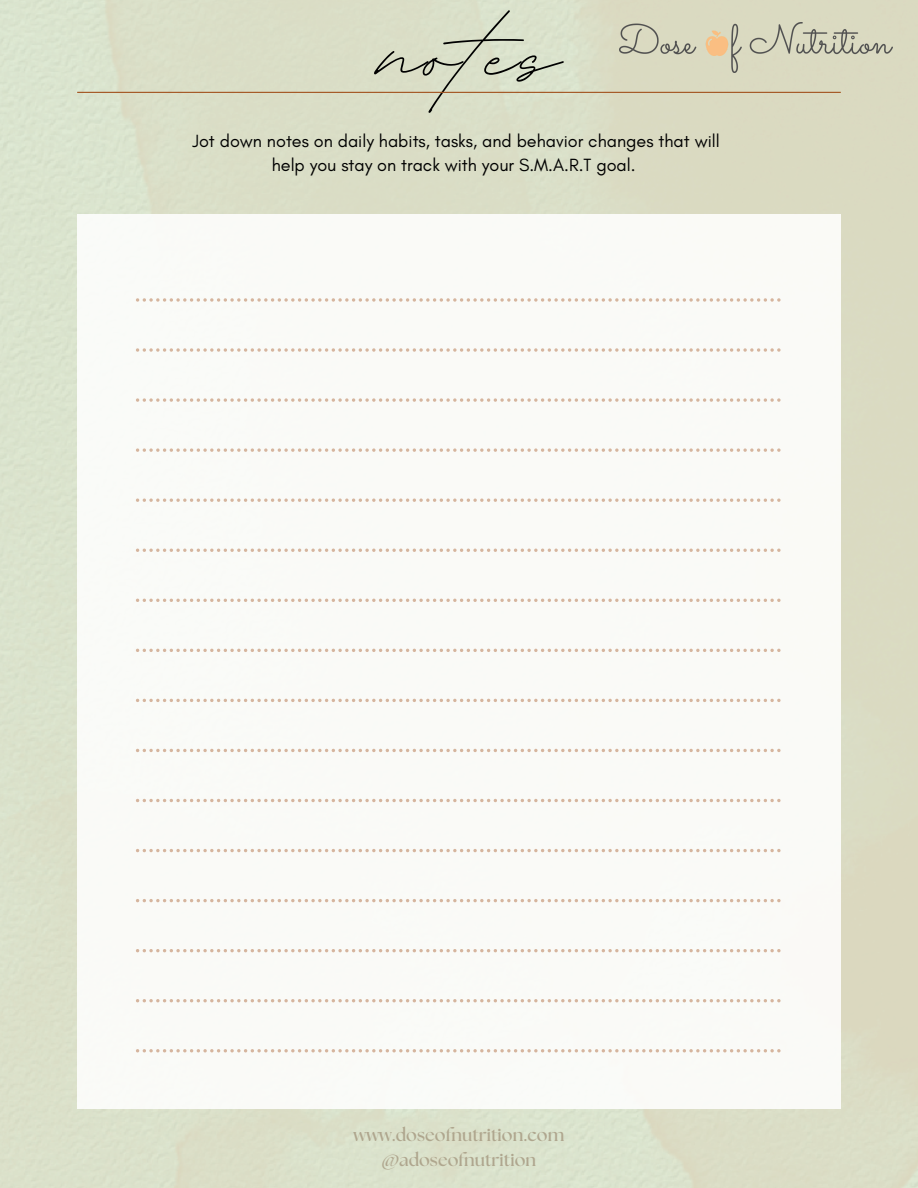
<style>
.page{position:relative;width:918px;height:1188px;background:#fff}
.page>*{position:absolute;margin:0;border:0;box-sizing:border-box;transform-origin:0 0}
.t1{font:151.5px "BD Script";letter-spacing:.015em;color:#000}
.t2{font:18px/24.8px "Glacial Indifference";color:#000;text-align:center}
.t3{font:700 18px/24.8px "The Seasons";color:#afa68e;text-align:center}
</style>
<div class="page">
<img style="left:0;top:0;width:918px;height:1188px">
<hr style="left:77px;top:92px;width:764px;height:1px;background:#a2511d">
<div style="left:77px;top:214px;width:764px;height:895px;background:#fafaf7"></div>
<svg style="left:136px;top:298px;width:645px;height:4px"></svg>
<svg style="left:136px;top:498px;width:645px;height:4px"></svg>
<svg style="left:136px;top:699px;width:645px;height:3px"></svg>
<svg style="left:136px;top:899px;width:645px;height:3px"></svg>
<svg style="left:136px;top:348px;width:645px;height:4px"></svg>
<svg style="left:136px;top:549px;width:645px;height:3px"></svg>
<svg style="left:136px;top:749px;width:645px;height:3px"></svg>
<svg style="left:136px;top:949px;width:645px;height:3px"></svg>
<svg style="left:136px;top:398px;width:645px;height:4px"></svg>
<svg style="left:136px;top:599px;width:645px;height:3px"></svg>
<svg style="left:136px;top:799px;width:645px;height:3px"></svg>
<svg style="left:136px;top:999px;width:645px;height:3px"></svg>
<svg style="left:136px;top:448px;width:645px;height:4px"></svg>
<svg style="left:136px;top:649px;width:645px;height:3px"></svg>
<svg style="left:136px;top:849px;width:645px;height:3px"></svg>
<svg style="left:136px;top:1049px;width:645px;height:3px"></svg>
<img style="left:619px;top:22px;width:273px;height:51px">
<h1 class="t1" style="left:380px;top:-45px;width:181px">notes</h1>
<p class="t2" style="left:192px;top:128px;width:529px">Jot down notes on daily habits, tasks, and behavior changes that will help you stay on track with your S.M.A.R.T goal.</p>
<p class="t3" style="left:354px;top:1123px;width:212px">www.doseofnutrition.com @adoseofnutrition</p>
</div>
